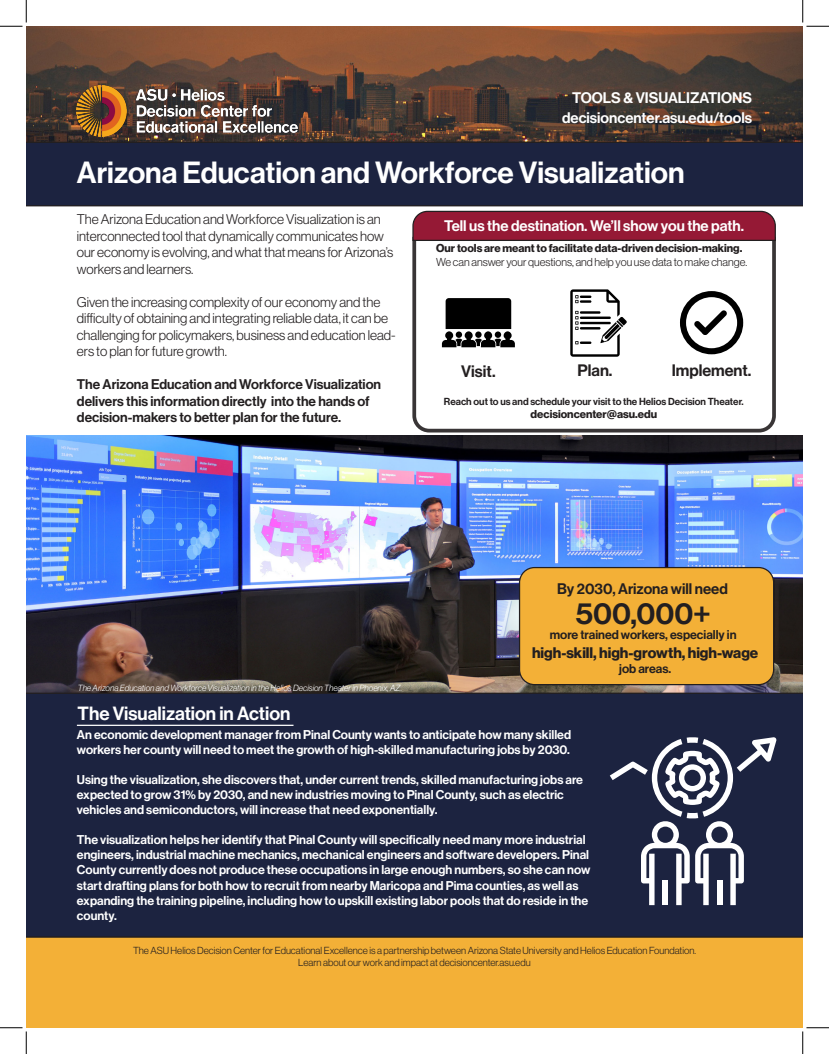
<style>
.page{position:relative;width:829px;height:1054px;background:#fff}
.page>*{position:absolute;margin:0;border:0;box-sizing:border-box;transform-origin:0 0}
.t1{font:30px "N Haas Grotesk DS Pro 65 Md";color:#fff}
.t2{font:30px "N Haas Grotesk DS Pro 65 Md";color:#231f20}
.t3{font:18.75px "N Haas Grotesk DS Pro 65 Md";color:#fff}
.t4{font:16.25px "N Haas Grotesk DS Pro 65 Md";color:#231f20}
.t5{font:15px "N Haas Grotesk DS Pro 65 Md";color:#fff}
.t6{font:15px "N Haas Grotesk DS Pro 75 Bd";color:#231f20}
.t7{font:15px "N Haas Grotesk DS Pro 65 Md";color:#231f20}
.t8{font:13.75px/16.5px "N Haas Grotesk DS Pro 45 Lt";color:#231f20}
.t9{font:13.75px/16.5px "N Haas Grotesk DS Pro 65 Md";color:#231f20}
.t10{font:12.5px/15px "N Haas Grotesk DS Pro 65 Md";color:#fff}
.t11{font:12.5px "N Haas Grotesk DS Pro 65 Md";color:#231f20}
.t12{font:11.25px/13.5px "N Haas Grotesk DS Pro 75 Bd";color:#231f20}
.t13{font:10px "N Haas Grotesk DS Pro 45 Lt";color:#231f20}
.t14{font:10px "N Haas Grotesk DS Pro 65 Md";color:#231f20}
.t15{font:8.75px "N Haas Grotesk DS Pro 46 Lt It";color:#fff}
.s1{font-family:"N Haas Grotesk DS Pro 45 Lt"}
</style>
<div class="page">
<img style="left:26px;top:26px;width:776px;height:116px">
<div style="left:26px;top:142px;width:776px;height:64px;background:#1c2340"></div>
<img style="left:77px;top:86px;width:221px;height:50px">
<div style="left:26px;top:937px;width:776px;height:91px;background:#f3b037"></div>
<img style="left:26px;top:435px;width:776px;height:257px">
<svg style="left:412px;top:242px;width:364px;height:191px"></svg>
<svg style="left:412px;top:210px;width:364px;height:32px;background:#922840"></svg>
<svg style="left:442px;top:298px;width:73px;height:49px"></svg>
<svg style="left:680px;top:291px;width:63px;height:63px"></svg>
<svg style="left:570px;top:289px;width:57px;height:68px"></svg>
<div style="left:26px;top:692px;width:776px;height:245px;background:#1c2340"></div>
<hr style="left:77px;top:725px;width:216px;height:1px;background:#fff">
<svg style="left:610px;top:737px;width:166px;height:168px"></svg>
<div style="left:519px;top:567px;width:254px;height:117px;background:#f3b037;border-radius:15px"></div>
<div style="left:519px;top:567px;width:255px;height:118px;border:1px solid #231f20;border-radius:15px"></div>
<svg style="left:0;top:0;width:27px;height:27px"></svg>
<svg style="left:0;top:1027px;width:27px;height:27px"></svg>
<svg style="left:802px;top:0;width:27px;height:27px"></svg>
<svg style="left:802px;top:1027px;width:27px;height:27px"></svg>
<p class="t5" style="left:572px;top:89px;width:181px">TOOLS &amp; VISUALIZATIONS</p>
<p class="t5" style="left:562px;top:109px;width:192px">decisioncenter.asu.edu/tools</p>
<p class="t1" style="left:77px;top:155px;width:609px">Arizona Education and Workforce Visualization</p>
<p class="t8" style="left:77px;top:211px;width:305px">The Arizona Education and Workforce Visualization is an</p>
<p class="t8" style="left:77px;top:228px;width:318px">interconnected tool that dynamically communicates how our economy is evolving, and what that means for Arizona’s workers and learners.</p>
<p class="t8" style="left:77px;top:294px;width:320px">Given the increasing complexity of our economy and the difficulty of obtaining and integrating reliable data, it can be challenging for policymakers, business and education lead&shy;ers to plan for future growth.</p>
<p class="t9" style="left:77px;top:376px;width:306px">The Arizona Education and Workforce Visualization delivers this information directly into the hands of decision-makers to better plan for the future.</p>
<p class="t5" style="left:444px;top:217px;width:301px">Tell us the destination. We’ll show you the path.</p>
<p class="t12" style="left:436px;top:242px;width:312px">Our tools are meant to facilitate data-driven decision-making.<br><span class="s1">We can answer your questions, and help you use data to make change.</span></p>
<p class="t4" style="left:461px;top:362px;width:36px">Visit.</p>
<p class="t4" style="left:577px;top:361px;width:37px">Plan.</p>
<p class="t4" style="left:671px;top:361px;width:81px">Implement.</p>
<p class="t14" style="left:444px;top:395px;width:301px">Reach out to us and schedule your visit to the Helios Decision Theater.</p>
<p class="t12" style="left:530px;top:407px;width:128px">decisioncenter@asu.edu</p>
<p class="t15" style="left:78px;top:683px;width:326px">The Arizona Education and Workforce Visualization in the Helios Decision Theater in Phoenix, AZ.</p>
<p class="t7" style="left:557px;top:580px;width:172px">By 2030, Arizona will need</p>
<p class="t2" style="left:576px;top:596px;width:136px">500,000+</p>
<p class="t11" style="left:550px;top:627px;width:188px">more trained workers, especially in</p>
<p class="t6" style="left:532px;top:644px;width:228px">high-skill, high-growth, high-wage</p>
<p class="t11" style="left:619px;top:661px;width:53px">job areas.</p>
<p class="t3" style="left:78px;top:702px;width:214px">The Visualization in Action</p>
<p class="t10" style="left:77px;top:728px;width:496px">An economic development manager from Pinal County wants to anticipate how many skilled workers her county will need to meet the growth of high-skilled manufacturing jobs by 2030.</p>
<p class="t10" style="left:77px;top:773px;width:508px">Using the visualization, she discovers that, under current trends, skilled manufacturing jobs are expected to grow 31% by 2030, and new industries moving to Pinal County, such as electric</p>
<p class="t10" style="left:77px;top:803px;width:362px">vehicles and semiconductors, will increase that need exponentially.</p>
<p class="t10" style="left:77px;top:833px;width:510px">The visualization helps her identify that Pinal County will specifically need many more industrial</p>
<p class="t10" style="left:77px;top:848px;width:515px;text-align:justify">engineers, industrial machine mechanics, mechanical engineers and software developers. Pinal County currently does not produce these occupations in large enough numbers, so she can now start drafting plans for both how to recruit from nearby Maricopa and Pima counties, as well as</p>
<p class="t10" style="left:77px;top:893px;width:513px">expanding the training pipeline, including how to upskill existing labor pools that do reside in the county.</p>
<p class="t13" style="left:133px;top:945px;width:564px">The ASU Helios Decision Center for Educational Excellence is a partnership between Arizona State University and Helios Education Foundation.</p>
<p class="t13" style="left:298px;top:957px;width:234px">Learn about our work and impact at decisioncenter.asu.edu</p>
</div>
